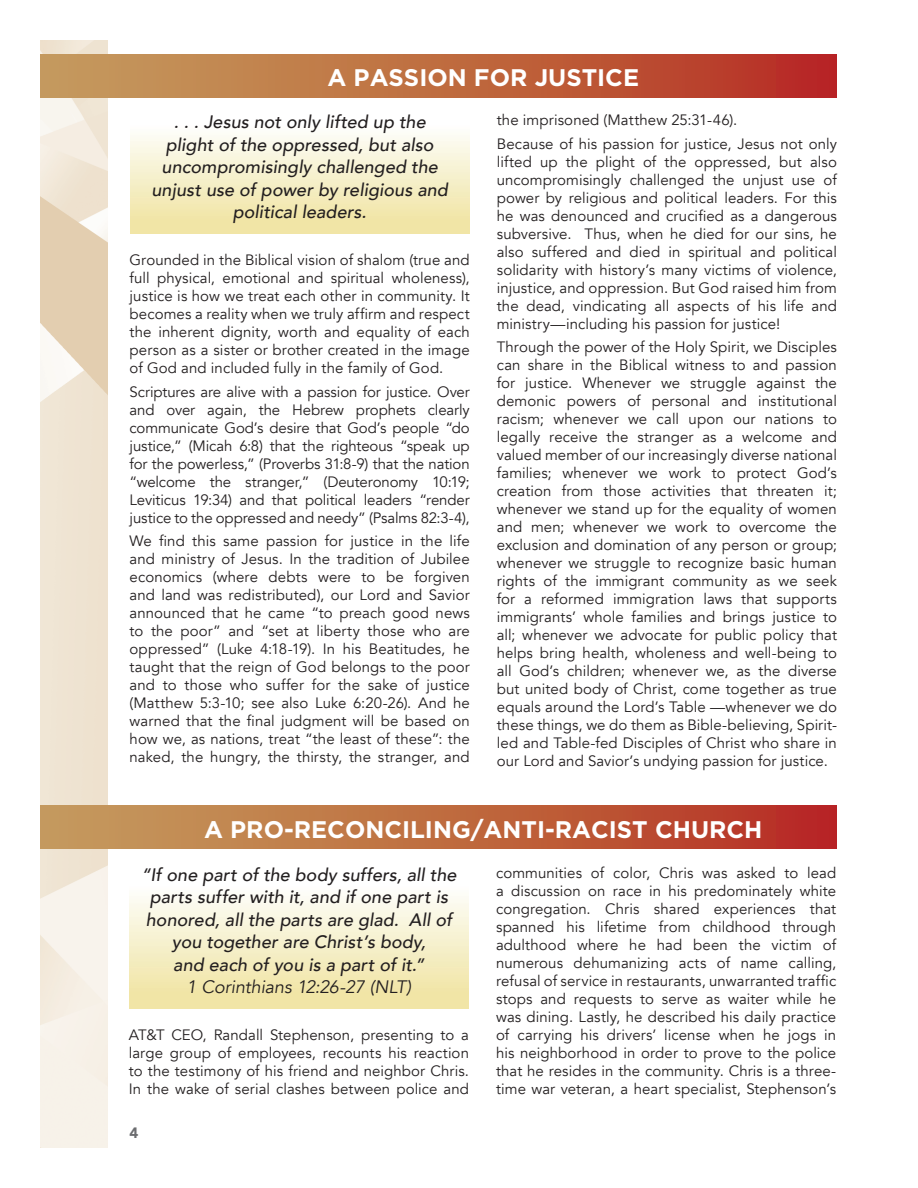
<style>
.page{position:relative;width:918px;height:1188px;background:#fff}
.page>*{position:absolute;margin:0;border:0;box-sizing:border-box;transform-origin:0 0}
.t1{font:700 24px "Gotham";color:#fff}
.t2{font:italic 500 18px/22.5px "Avenir";letter-spacing:.005em;color:#231f20;text-align:center}
.t3{font:italic 18px "Avenir";letter-spacing:-.005em;color:#231f20}
.t4{font:15px/18px "Avenir";letter-spacing:.005em;color:#231f20;text-align:justify}
.t5{font:900 15px "Avenir";color:#6c6d70}
</style>
<div class="page">
<img style="left:40px;top:40px;width:68px;height:1108px">
<svg style="left:130px;top:97px;width:339px;height:137px"></svg>
<div style="left:40px;top:54px;width:797px;height:43px;background:linear-gradient(to right,#c5a35f,#b72e22)"></div>
<svg style="left:130px;top:896px;width:338px;height:112px;background:#f5eec7"></svg>
<div style="left:40px;top:806px;width:797px;height:43px;background:linear-gradient(to right,#c5a35f,#b72e22)"></div>
<h1 class="t1" style="left:327px;top:63px;width:313px">A PASSION FOR JUSTICE</h1>
<p class="t2" style="left:151px;top:111px;width:298px">. . . Jesus not only lifted up the plight of the oppressed, but also uncompromisingly challenged the unjust use of power by religious and political leaders.</p>
<p class="t4" style="left:130px;top:251px;width:342px">Grounded in the Biblical vision of shalom (true and full physical, emotional and spiritual wholeness), justice is how we treat each other in community. It becomes a reality when we truly affirm and respect the inherent dignity, worth and equality of each person as a sister or brother created in the image of God and included fully in the family of God.</p>
<p class="t4" style="left:130px;top:383px;width:342px">Scriptures are alive with a passion for justice. Over and over again, the Hebrew prophets clearly communicate God’s desire that God’s people “do justice,” (Micah 6:8) that the righteous “speak up for the powerless,” (Proverbs 31:8-9) that the nation “welcome the stranger,” (Deuteronomy 10:19; Leviticus 19:34) and that political leaders “render justice to the oppressed and needy” (Psalms 82:3-4),</p>
<p class="t4" style="left:130px;top:532px;width:342px">We find this same passion for justice in the life and ministry of Jesus. In the tradition of Jubilee economics (where debts were to be forgiven and land was redistributed), our Lord and Savior announced that he came “to preach good news to the poor” and “set at liberty those who are oppressed” (Luke 4:18-19). In his Beatitudes, he taught that the reign of God belongs to the poor and to those who suffer for the sake of justice (Matthew 5:3-10; see also Luke 6:20-26). And he warned that the final judgment will be based on how we, as nations, treat “the least of these”: the naked, the hungry, the thirsty, the stranger, and</p>
<p class="t4" style="left:497px;top:109px;width:342px;line-height:23.4px">the imprisoned (Matthew 25:31-46).<br>Because of his passion for justice, Jesus not only</p>
<p class="t4" style="left:497px;top:153px;width:342px">lifted up the plight of the oppressed, but also uncompromisingly challenged the unjust use of power by religious and political leaders. For this he was denounced and crucified as a dangerous subversive. Thus, when he died for our sins, he also suffered and died in spiritual and political solidarity with history’s many victims of violence, injustice, and oppression. But God raised him from the dead, vindicating all aspects of his life and ministry—including his passion for justice!</p>
<p class="t4" style="left:497px;top:338px;width:342px">Through the power of the Holy Spirit, we Disciples can share in the Biblical witness to and passion for justice. Whenever we struggle against the demonic powers of personal and institutional racism; whenever we call upon our nations to legally receive the stranger as a welcome and valued member of our increasingly diverse national families; whenever we work to protect God’s creation from those activities that threaten it; whenever we stand up for the equality of women and men; whenever we work to overcome the exclusion and domination of any person or group; whenever we struggle to recognize basic human rights of the immigrant community as we seek for a reformed immigration laws that supports immigrants’ whole families and brings justice to all; whenever we advocate for public policy that helps bring health, wholeness and well-being to all God’s children; whenever we, as the diverse but united body of Christ, come together as true equals around the Lord’s Table —whenever we do these things, we do them as Bible-believing, Spirit&shy;led and Table-fed Disciples of Christ who share in our Lord and Savior’s undying passion for justice.</p>
<h1 class="t1" style="left:204px;top:815px;width:560px">A PRO-RECONCILING/ANTI-RACIST CHURCH</h1>
<h1 class="t1" style="left:204px;top:818px;width:560px">A PRO-RECONCILING/ANTI-RACIST CHURCH</h1>
<p class="t2" style="left:141px;top:864px;width:317px">“If one part of the body suffers, all the parts suffer with it, and if one part is honored, all the parts are glad. All of you together are Christ’s body,<br>and each of you is a part of it.”</p>
<p class="t3" style="left:187px;top:976px;width:226px">1 Corinthians 12:26-27 (NLT)</p>
<p class="t4" style="left:129px;top:1026px;width:342px">AT&amp;T CEO, Randall Stephenson, presenting to a large group of employees, recounts his reaction to the testimony of his friend and neighbor Chris.<br>In the wake of serial clashes between police and</p>
<p class="t4" style="left:496px;top:864px;width:342px">communities of color, Chris was asked to lead a discussion on race in his predominately white congregation. Chris shared experiences that spanned his lifetime from childhood through adulthood where he had been the victim of numerous dehumanizing acts of name calling, refusal of service in restaurants, unwarranted traffic stops and requests to serve as waiter while he was dining. Lastly, he described his daily practice of carrying his drivers’ license when he jogs in his neighborhood in order to prove to the police that he resides in the community. Chris is a three&shy;time war veteran, a heart specialist, Stephenson’s</p>
<p class="t5" style="left:130px;top:1120px;width:10px">4</p>
</div>
